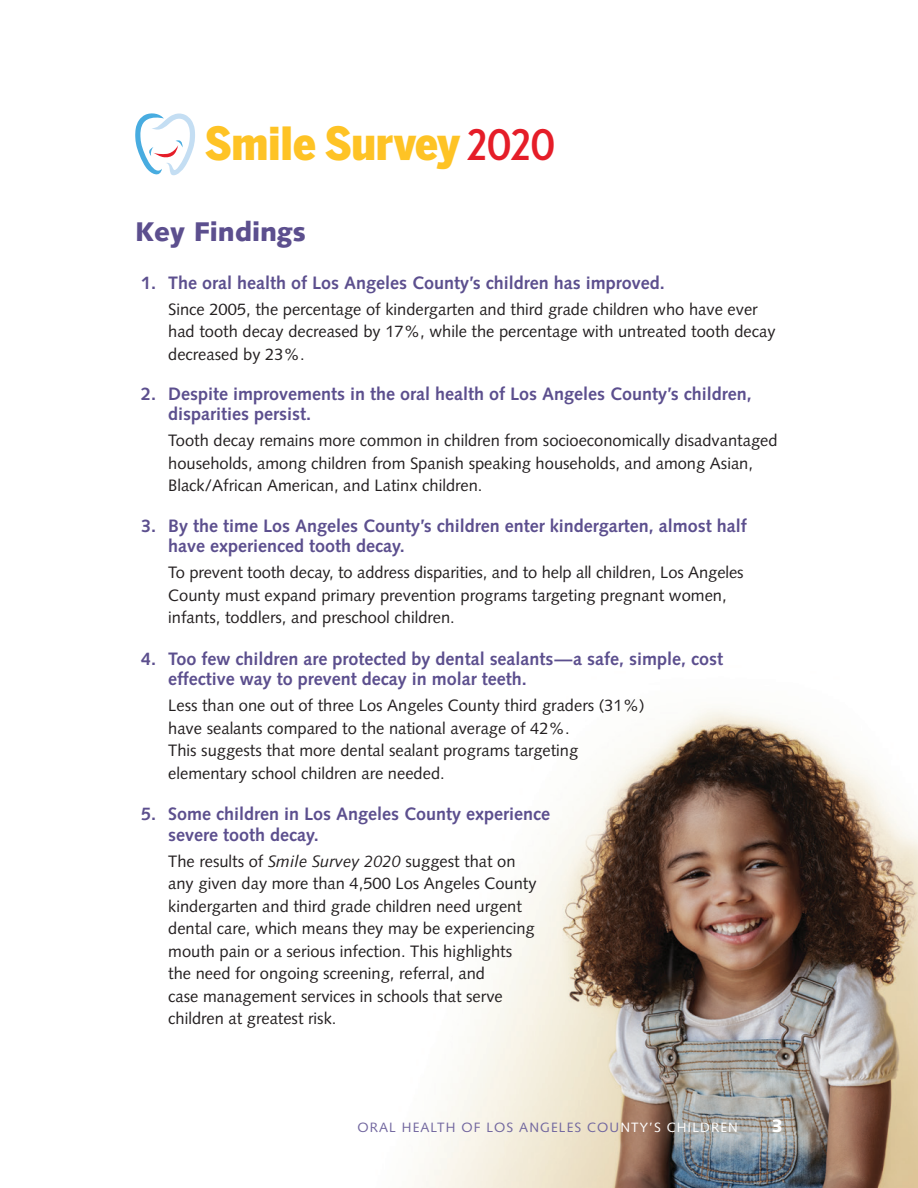
<style>
.page{position:relative;width:918px;height:1188px;background:#fff}
.page>*{position:absolute;margin:0;border:0;box-sizing:border-box;transform-origin:0 0}
.t1{font:900 45.3px "Benton Sans Cond";letter-spacing:-.005em;color:#fec325}
.Paragraph{font:900 27px "Syntax";color:#5c4f8e}
.Paragraph-2{font:700 18px/20.2px "Syntax";color:#5c4f8e}
.t2{font:900 18px "Syntax";color:#fff}
.Paragraph-3{font:16.5px/22.5px "Syntax";color:#231f20}
.Indented_List{font:13.5px "Syntax";letter-spacing:.08em;color:#72679f}
.s1{font-family:"Neutraface Condensed Bold Alt";font-weight:400;color:#e51d28}
.s2{font-style:italic}
.s3{color:#fff}
</style>
<div class="page">
<img style="left:421px;top:708px;width:497px;height:480px">
<svg style="left:135px;top:113px;width:60px;height:62px"></svg>
<p class="t1" style="left:205px;top:117px;width:352px">Smile Survey <span class="s1">2020</span></p>
<p class="Paragraph" style="left:135px;top:216px;width:172px">Key Findings</p>
<p class="Paragraph-2" style="left:141px;top:272px;width:525px">1. The oral health of Los Angeles County’s children has improved.</p>
<p class="Paragraph-3" style="left:168px;top:298px;width:609px">Since 2005, the percentage of kindergarten and third grade children who have ever had tooth decay decreased by 17%, while the percentage with untreated tooth decay decreased by 23%.</p>
<p class="Paragraph-2" style="left:168px;top:384px;width:585px;text-indent:-27px">2. Despite improvements in the oral health of Los Angeles County’s children, disparities persist.</p>
<p class="Paragraph-3" style="left:168px;top:429px;width:611px">Tooth decay remains more common in children from socioeconomically disadvantaged households, among children from Spanish speaking households, and among Asian,<br>Black/African American, and Latinx children.</p>
<p class="Paragraph-2" style="left:168px;top:516px;width:580px;text-indent:-27px">3. By the time Los Angeles County’s children enter kindergarten, almost half have experienced tooth decay.</p>
<p class="Paragraph-3" style="left:168px;top:561px;width:577px">To prevent tooth decay, to address disparities, and to help all children, Los Angeles<br>County must expand primary prevention programs targeting pregnant women, infants, toddlers, and preschool children.</p>
<p class="Paragraph-2" style="left:168px;top:649px;width:556px;text-indent:-27px">4. Too few children are protected by dental sealants—a safe, simple, cost effective way to prevent decay in molar teeth.</p>
<p class="Paragraph-3" style="left:168px;top:694px;width:478px">Less than one out of three Los Angeles County third graders (31%) have sealants compared to the national average of 42%.<br>This suggests that more dental sealant programs targeting elementary school children are needed.</p>
<p class="Paragraph-2" style="left:168px;top:804px;width:384px;text-indent:-27px">5. Some children in Los Angeles County experience severe tooth decay.</p>
<p class="Paragraph-3" style="left:168px;top:850px;width:370px">The results of <span class="s2">Smile Survey 2020</span> suggest that on any given day more than 4,500 Los Angeles County kindergarten and third grade children need urgent dental care, which means they may be experiencing mouth pain or a serious infection. This highlights the need for ongoing screening, referral, and<br>case management services in schools that serve children at greatest risk.</p>
<p class="Indented_List" style="left:357px;top:1120px;width:382px">ORAL HEALTH OF LOS ANGELES COU<span class="s3">NTY’S CHILDREN</span></p>
<p class="t2" style="left:771px;top:1116px;width:13px">3</p>
</div>
